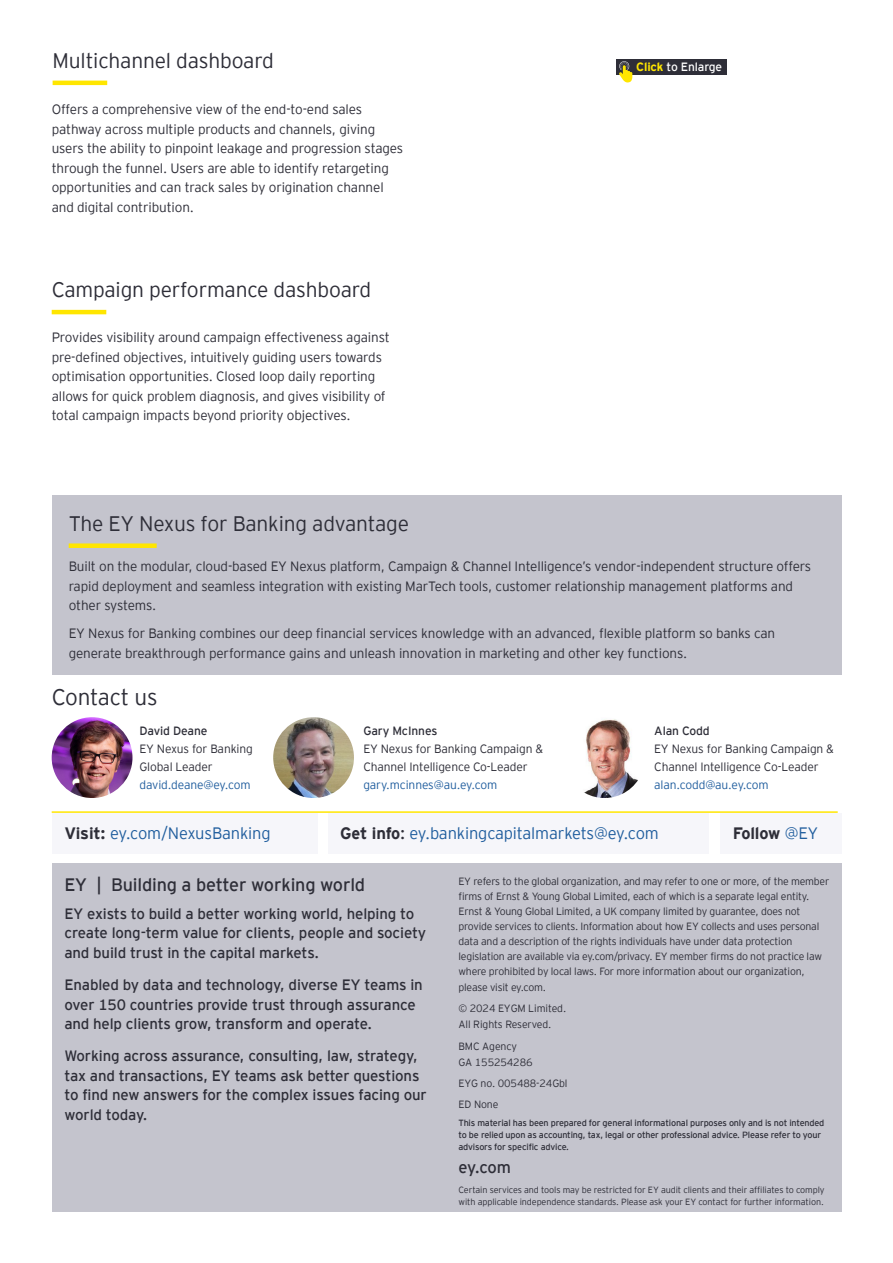
<style>
.page{position:relative;width:893px;height:1263px;background:#fff}
.page>*{position:absolute;margin:0;border:0;box-sizing:border-box;transform-origin:0 0}
.t1{font:300 22.5px "EY Interstate";letter-spacing:-.01em;color:#2e2e38}
.t2{font:300 21px "EY Interstate";letter-spacing:-.01em;color:#2e2e38}
.t3{font:18px "EY Interstate";letter-spacing:-.01em;color:#2e2e38}
.t4{font:300 16.5px "EY Interstate";letter-spacing:-.01em;color:#215e9e}
.t5{font:700 16.5px "EY Interstate";letter-spacing:-.01em;color:#2e2e38}
.t6{font:16.5px "EY Interstate";color:#2e2e38}
.t7{font:15px/19.5px "EY Interstate";letter-spacing:-.01em;color:#2e2e38}
.t8{font:300 13.5px/19.5px "EY Interstate";letter-spacing:-.01em;color:#2e2e38}
.t9{font:300 12px/18px "EY Interstate";letter-spacing:-.01em;color:#2e2e38}
.t10{font:300 12px "EY Interstate";letter-spacing:-.01em;color:#215e9e}
.t11{font:12px "EY Interstate";letter-spacing:-.01em;color:#2e2e38}
.t12{font:12px "EY Interstate";letter-spacing:-.01em;color:#fff}
.t13{font:300 10.5px/15.1px "EY Interstate";letter-spacing:-.02em;color:#2e2e38}
.t14{font:9px/12px "EY Interstate";letter-spacing:-.02em;color:#2e2e38}
.t15{font:300 9px/12px "EY Interstate";letter-spacing:-.01em;color:#2e2e38}
.s1{font-weight:700;color:#ffe600}
.s2{font-weight:700;color:#2e2e38}
.s3{font-weight:400;color:#2e2e38}
.s4{font-weight:300;color:#215e9e}
</style>
<div class="page">
<div style="left:617px;top:60px;width:110px;height:15px;background:#2e2e38"></div>
<svg style="left:619px;top:61px;width:13px;height:22px"></svg>
<div style="left:52px;top:496px;width:789px;height:179px;background:#c4c4cd"></div>
<div style="left:69px;top:543px;width:88px;height:5px;background:#ffe600"></div>
<img style="left:52px;top:717px;width:80px;height:81px;border-radius:40px">
<img style="left:273px;top:717px;width:81px;height:81px;border-radius:40px">
<img style="left:584px;top:719px;width:54px;height:79px">
<div style="left:720px;top:813px;width:122px;height:41px;background:#f6f6fa"></div>
<div style="left:52px;top:813px;width:265px;height:41px;background:#f6f6fa"></div>
<div style="left:327px;top:813px;width:381px;height:41px;background:#f6f6fa"></div>
<hr style="left:52px;top:811px;width:786px;height:2px;background:#ffe600">
<div style="left:52px;top:863px;width:789px;height:348px;background:#c4c4cd"></div>
<hr style="left:53px;top:81px;width:54px;height:4px;background:#ffe600">
<hr style="left:52px;top:310px;width:54px;height:4px;background:#ffe600">
<h2 class="t2" style="left:53px;top:45px;width:223px">Multichannel dashboard</h2>
<p class="t8" style="left:52px;top:99px;width:353px">Offers a comprehensive view of the end-to-end sales pathway across multiple products and channels, giving users the ability to pinpoint leakage and progression stages through the funnel. Users are able to identify retargeting opportunities and can track sales by origination channel and digital contribution.</p>
<h2 class="t2" style="left:52px;top:275px;width:321px">Campaign performance dashboard</h2>
<p class="t8" style="left:52px;top:327px;width:340px">Provides visibility around campaign effectiveness against pre-defined objectives, intuitively guiding users towards optimisation opportunities. Closed loop daily reporting allows for quick problem diagnosis, and gives visibility of total campaign impacts beyond priority objectives.</p>
<p class="t12" style="left:636px;top:58px;width:88px"><span class="s1">Click</span> to Enlarge</p>
<h2 class="t2" style="left:69px;top:508px;width:342px">The EY Nexus for Banking advantage</h2>
<p class="t8" style="left:69px;top:556px;width:744px">Built on the modular, cloud-based EY Nexus platform, Campaign &amp; Channel Intelligence’s vendor-independent structure offers rapid deployment and seamless integration with existing MarTech tools, customer relationship management platforms and other systems.</p>
<p class="t8" style="left:69px;top:623px;width:708px">EY Nexus for Banking combines our deep financial services knowledge with an advanced, flexible platform so banks can generate breakthrough performance gains and unleash innovation in marketing and other key functions.</p>
<h1 class="t1" style="left:52px;top:681px;width:107px">Contact us</h1>
<p class="t11" style="left:139px;top:723px;width:69px">David Deane</p>
<p class="t9" style="left:139px;top:739px;width:115px">EY Nexus for Banking<br>Global Leader</p>
<p class="t10" style="left:139px;top:777px;width:113px">david.deane@ey.com</p>
<p class="t11" style="left:654px;top:723px;width:57px">Alan Codd</p>
<p class="t9" style="left:654px;top:739px;width:181px">EY Nexus for Banking Campaign &amp;<br>Channel Intelligence Co-Leader</p>
<p class="t10" style="left:654px;top:777px;width:116px">alan.codd@au.ey.com</p>
<p class="t11" style="left:363px;top:723px;width:76px">Gary McInnes</p>
<p class="t9" style="left:363px;top:739px;width:181px">EY Nexus for Banking Campaign &amp;<br>Channel Intelligence Co-Leader</p>
<p class="t10" style="left:363px;top:777px;width:135px">gary.mcinnes@au.ey.com</p>
<p class="t4" style="left:64px;top:821px;width:208px"><span class="s2">Visit:</span> ey.com/NexusBanking</p>
<p class="t4" style="left:340px;top:821px;width:320px"><span class="s2">Get info</span><span class="s3">:</span> ey.bankingcapitalmarkets@ey.com</p>
<p class="t5" style="left:733px;top:821px;width:87px">Follow <span class="s4">@EY</span></p>
<h3 class="t3" style="left:64px;top:872px;width:302px">EY | Building a better working world</h3>
<p class="t7" style="left:64px;top:903px;width:363px">EY exists to build a better working world, helping to create long-term value for clients, people and society and build trust in the capital markets.</p>
<p class="t7" style="left:64px;top:974px;width:360px">Enabled by data and technology, diverse EY teams in over 150 countries provide trust through assurance and help clients grow, transform and operate.</p>
<p class="t7" style="left:64px;top:1045px;width:364px">Working across assurance, consulting, law, strategy, tax and transactions, EY teams ask better questions to find new answers for the complex issues facing our world today.</p>
<p class="t13" style="left:458px;top:873px;width:372px">EY refers to the global organization, and may refer to one or more, of the member firms of Ernst &amp; Young Global Limited, each of which is a separate legal entity.<br>Ernst &amp; Young Global Limited, a UK company limited by guarantee, does not provide services to clients. Information about how EY collects and uses personal data and a description of the rights individuals have under data protection legislation are available via ey.com/privacy. EY member firms do not practice law where prohibited by local laws. For more information about our organization, please visit ey.com.</p>
<p class="t13" style="left:458px;top:1000px;width:109px;line-height:15.8px">© 2024 EYGM Limited.<br>All Rights Reserved.</p>
<p class="t13" style="left:458px;top:1038px;width:76px;line-height:15.8px">BMC Agency<br>GA 155254286</p>
<p class="t13" style="left:458px;top:1073px;width:111px;line-height:20.7px">EYG no. 005488-24Gbl<br>ED None</p>
<p class="t14" style="left:458px;top:1116px;width:367px">This material has been prepared for general informational purposes only and is not intended to be relied upon as accounting, tax, legal or other professional advice. Please refer to your advisors for specific advice.</p>
<p class="t6" style="left:458px;top:1155px;width:54px">ey.com</p>
<p class="t15" style="left:458px;top:1183px;width:368px">Certain services and tools may be restricted for EY audit clients and their affiliates to comply with applicable independence standards. Please ask your EY contact for further information.</p>
</div>
